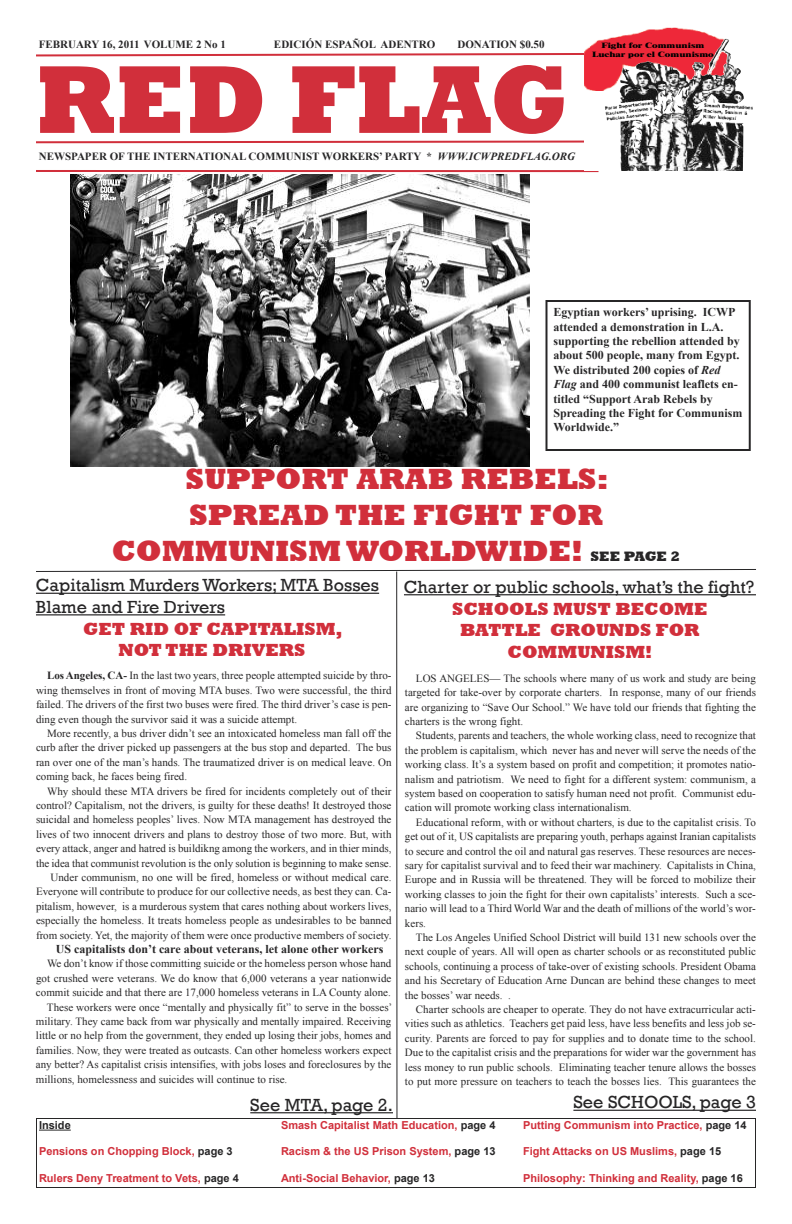
<style>
.page{position:relative;width:792px;height:1224px;background:#fff}
.page>*{position:absolute;margin:0;border:0;box-sizing:border-box;transform-origin:0 0}
.t1{font:800 98px "Rockwell";color:#d12f3b;scale:.95 1}
.t2{font:800 30px/36px "Rockwell";color:#d12f3b;text-align:center}
.t3{font:18px/21.6px "Rockwell";color:#272627}
.t4{font:800 18px/21.6px "Rockwell";color:#d12f3b;text-align:center}
.t5{font:700 12px/14.4px "Times New Roman";color:#272627}
.t6{font:11px/14.4px "Times New Roman";color:#272627;text-align:justify}
.t7{font:700 11px "Arial";color:#d12f3b}
.t8{font:700 11px "Times New Roman";color:#272627}
.t9{font:italic 700 11px "Times New Roman";color:#272627}
.t10{font:700 11px "Arial";color:#272627}
.t11{font:800 7.5px/9px "Times";color:#000;text-align:center;scale:1.38 1}
.s1{font-style:normal}
.s2{font-style:italic}
.s3{font-size:14px;color:#272627}
.s4{font-weight:700}
.s5{color:#272627}
</style>
<div class="page">
<svg style="left:36px;top:53px;width:548px;height:4px"></svg>
<svg style="left:36px;top:140px;width:548px;height:4px"></svg>
<hr style="left:36px;top:170px;width:563px;height:2px;background:#d12f3b">
<img style="left:70px;top:174px;width:460px;height:292px">
<hr style="left:396px;top:572px;width:1px;height:546px;background:#272627">
<div style="left:36px;top:1118px;width:720px;height:70px;border:1px solid #272627"></div>
<hr style="left:39px;top:1130px;width:32px;height:1px;background:#272627">
<svg style="left:36px;top:569px;width:720px;height:3px"></svg>
<hr style="left:36px;top:593px;width:343px;height:1px;background:#272627">
<hr style="left:36px;top:614px;width:189px;height:1px;background:#272627">
<hr style="left:404px;top:594px;width:352px;height:1px;background:#272627">
<hr style="left:250px;top:1112px;width:143px;height:1px;background:#272627">
<hr style="left:573px;top:1110px;width:183px;height:1px;background:#272627">
<svg style="left:584px;top:39px;width:169px;height:132px"></svg>
<img style="left:584px;top:27px;width:143px;height:63px">
<img style="left:606px;top:61px;width:48px;height:60px">
<div style="left:545px;top:300px;width:206px;height:151px;border:2px solid #272627"></div>
<p class="t8" style="left:39px;top:38px;width:189px">FEBRUARY 16, 2011 VOLUME 2 No 1</p>
<p class="t8" style="left:274px;top:38px;width:163px">EDICIÓN ESPAÑOL ADENTRO</p>
<p class="t8" style="left:457px;top:38px;width:89px">DONATION $0.50</p>
<h1 class="t1" style="left:36px;top:40px;width:562px">RED FLAG</h1>
<p class="t8" style="left:39px;top:151px;width:384px">NEWSPAPER OF THE INTERNATIONAL COMMUNIST WORKERS’ PARTY</p>
<p class="t9" style="left:427px;top:151px;width:150px"><span class="s1">*</span> WWW.ICWPREDFLAG.ORG</p>
<p class="t11" style="left:592px;top:42px;width:90px">Fight for Communism<br>Luchar por el Comunismo</p>
<p class="t5" style="left:553px;top:305px;width:190px">Egyptian workers’ uprising. ICWP attended a demonstration in L.A. supporting the rebellion attended by about 500 people, many from Egypt.<br>We distributed 200 copies of <span class="s2">Red<br>Flag</span> and 400 communist leaflets en&shy;titled “Support Arab Rebels by<br>Spreading the Fight for Communism<br>Worldwide.”</p>
<h2 class="t2" style="left:112px;top:460px;width:570px">SUPPORT ARAB REBELS:<br>SPREAD THE FIGHT FOR<br>COMMUNISM WORLDWIDE! <span class="s3">SEE PAGE 2</span></h2>
<h3 class="t3" style="left:36px;top:574px;width:345px">Capitalism Murders Workers; MTA Bosses<br>Blame and Fire Drivers</h3>
<h3 class="t4" style="left:83px;top:617px;width:261px">GET RID OF CAPITALISM,<br>NOT THE DRIVERS</h3>
<p class="t6" style="left:36px;top:668px;width:357px;text-indent:11px"><span class="s4">Los Angeles, CA-</span> In the last two years, three people attempted suicide by thro&shy;wing themselves in front of moving MTA buses. Two were successful, the third failed. The drivers of the first two buses were fired. The third driver’s case is pen&shy;ding even though the survivor said it was a suicide attempt.</p>
<p class="t6" style="left:36px;top:726px;width:357px;text-indent:11px">More recently, a bus driver didn’t see an intoxicated homeless man fall off the curb after the driver picked up passengers at the bus stop and departed. The bus ran over one of the man’s hands. The traumatized driver is on medical leave. On coming back, he faces being fired.</p>
<p class="t6" style="left:36px;top:784px;width:357px;text-align:right">Why should these MTA drivers be fired for incidents completely out of their control? Capitalism, not the drivers, is guilty for these deaths! It destroyed those suicidal and homeless peoples’ lives. Now MTA management has destroyed the lives of two innocent drivers and plans to destroy those of two more. But, with every attack, anger and hatred is buildikng among the workers, and in thier minds, the idea that communist revolution is the only solution is beginning to make sense.<br>Under communism, no one will be fired, homeless or without medical care.<br>Everyone will contribute to produce for our collective needs, as best they can. Ca&shy;pitalism, however, is a murderous system that cares nothing about workers lives, especially the homeless. It treats homeless people as undesirables to be banned from society. Yet, the majority of them were once productive members of society.</p>
<p class="t5" style="left:56px;top:942px;width:329px">US capitalists don’t care about veterans, let alone other workers</p>
<p class="t6" style="left:47px;top:956px;width:346px">We don’t know if those committing suicide or the homeless person whose hand</p>
<p class="t6" style="left:36px;top:971px;width:357px">got crushed were veterans. We do know that 6,000 veterans a year nationwide</p>
<p class="t6" style="left:36px;top:985px;width:356px">commit suicide and that there are 17,000 homeless veterans in LA County alone.</p>
<p class="t6" style="left:47px;top:1000px;width:347px">These workers were once “mentally and physically fit” to serve in the bosses’</p>
<p class="t6" style="left:36px;top:1014px;width:357px">military. They came back from war physically and mentally impaired. Receiving</p>
<p class="t6" style="left:36px;top:1028px;width:357px">little or no help from the government, they ended up losing their jobs, homes and</p>
<p class="t6" style="left:36px;top:1043px;width:357px">families. Now, they were treated as outcasts. Can other homeless workers expect</p>
<p class="t6" style="left:36px;top:1057px;width:357px">any better? As capitalist crisis intensifies, with jobs loses and foreclosures by the</p>
<p class="t6" style="left:36px;top:1072px;width:253px">millions, homelessness and suicides will continue to rise.</p>
<h3 class="t3" style="left:404px;top:576px;width:352px">Charter or public schools, what’s the fight?</h3>
<h3 class="t4" style="left:452px;top:597px;width:257px">SCHOOLS MUST BECOME<br>BATTLE GROUNDS FOR<br>COMMUNISM!</h3>
<p class="t6" style="left:405px;top:671px;width:353px;text-indent:11px">LOS ANGELES— The schools where many of us work and study are being targeted for take-over by corporate charters. In response, many of our friends are organizing to “Save Our School.” We have told our friends that fighting the charters is the wrong fight.</p>
<p class="t6" style="left:405px;top:729px;width:353px;text-indent:11px">Students, parents and teachers, the whole working class, need to recognize that the problem is capitalism, which never has and never will serve the needs of the working class. It’s a system based on profit and competition; it promotes natio&shy;nalism and patriotism. We need to fight for a different system: communism, a system based on cooperation to satisfy human need not profit. Communist edu&shy;cation will promote working class internationalism.</p>
<p class="t6" style="left:405px;top:815px;width:353px;text-indent:11px">Educational reform, with or without charters, is due to the capitalist crisis. To get out of it, US capitalists are preparing youth, perhaps against Iranian capitalists to secure and control the oil and natural gas reserves. These resources are neces&shy;sary for capitalist survival and to feed their war machinery. Capitalists in China, Europe and in Russia will be threatened. They will be forced to mobilize their working classes to join the fight for their own capitalists’ interests. Such a sce&shy;nario will lead to a Third World War and the death of millions of the world’s wor&shy;kers.</p>
<p class="t6" style="left:405px;top:930px;width:353px;text-indent:11px">The Los Angeles Unified School District will build 131 new schools over the next couple of years. All will open as charter schools or as reconstituted public schools, continuing a process of take-over of existing schools. President Obama and his Secretary of Education Arne Duncan are behind these changes to meet the bosses’ war needs. .</p>
<p class="t6" style="left:405px;top:1002px;width:353px;text-indent:11px">Charter schools are cheaper to operate. They do not have extracurricular acti&shy;vities such as athletics. Teachers get paid less, have less benefits and less job se&shy;curity. Parents are forced to pay for supplies and to donate time to the school.<br>Due to the capitalist crisis and the preparations for wider war the government has less money to run public schools. Eliminating teacher tenure allows the bosses to put more pressure on teachers to teach the bosses lies. This guarantees the</p>
<p class="t10" style="left:39px;top:1119px;width:33px">Inside</p>
<p class="t7" style="left:39px;top:1145px;width:195px">Pensions on Chopping Block, <span class="s5">page 3</span></p>
<p class="t7" style="left:39px;top:1172px;width:201px">Rulers Deny Treatment to Vets, <span class="s5">page 4</span></p>
<h3 class="t3" style="left:250px;top:1094px;width:144px">See MTA, page 2.</h3>
<h3 class="t3" style="left:573px;top:1091px;width:184px">See SCHOOLS, page 3</h3>
<p class="t7" style="left:281px;top:1119px;width:216px">Smash Capitalist Math Education, <span class="s5">page 4</span></p>
<p class="t7" style="left:281px;top:1145px;width:216px">Racism &amp; the US Prison System, <span class="s5">page 13</span></p>
<p class="t7" style="left:281px;top:1172px;width:156px">Anti-Social Behavior, <span class="s5">page 13</span></p>
<p class="t7" style="left:523px;top:1119px;width:225px">Putting Communism into Practice, <span class="s5">page 14</span></p>
<p class="t7" style="left:523px;top:1145px;width:200px">Fight Attacks on US Muslims, <span class="s5">page 15</span></p>
<p class="t7" style="left:523px;top:1172px;width:221px">Philosophy: Thinking and Reality, <span class="s5">page 16</span></p>
</div>
